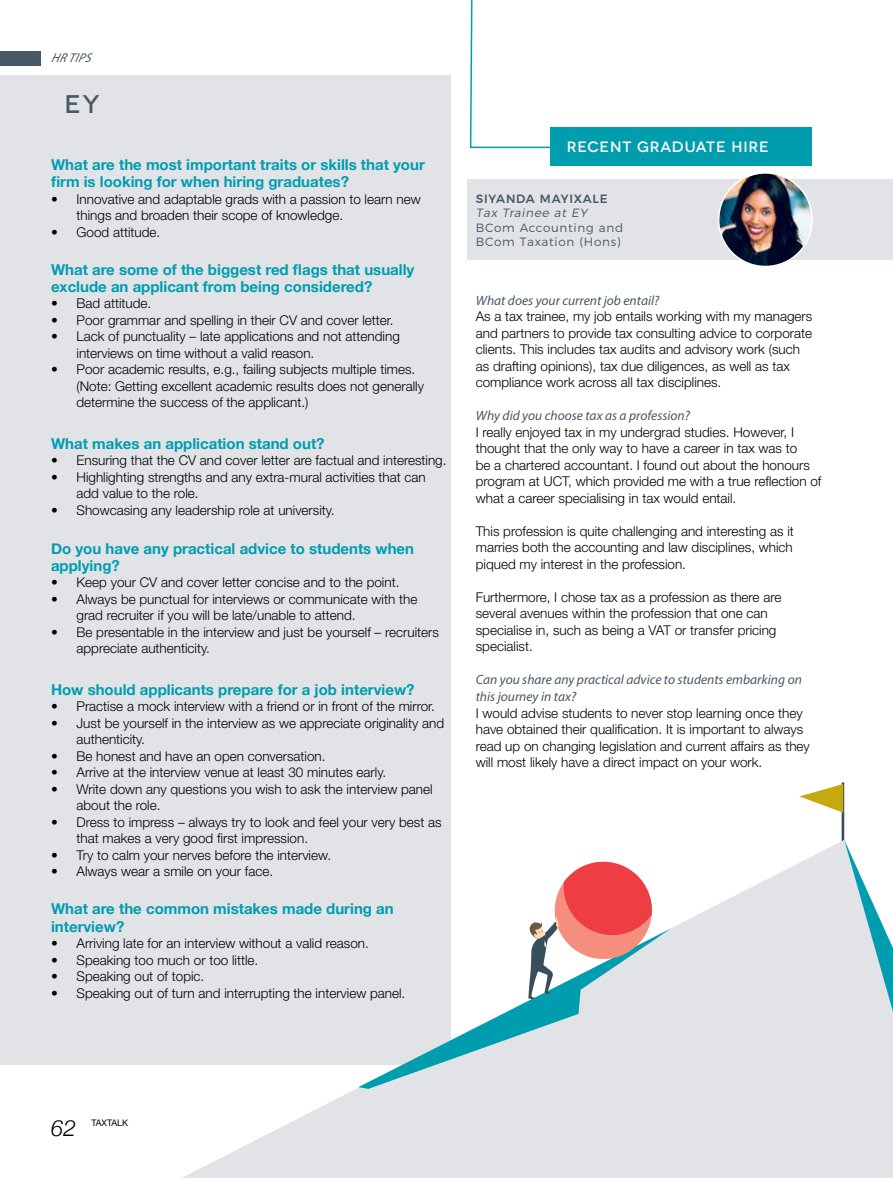
<style>
.page{position:relative;width:893px;height:1178px;background:#fff}
.page>*{position:absolute;margin:0;border:0;box-sizing:border-box;transform-origin:0 0}
.t1{font:500 25.5px "Novecentowide";color:#485865}
.t2{font:italic 300 22.5px "Helvetica Neue";color:#000}
.t3{font:700 15px/17.2px "Helvetica Neue";color:#009daf}
.t4{font:500 15px "Novecentowide";letter-spacing:.06em;color:#fff}
.t5{font:300 13.5px/16.5px "Helvetica Neue";color:#000}
.t6{font:italic 13.5px/17.2px "Myriad Pro";color:#485865}
.t7{font:italic 12.75px "Myriad Pro";color:#485865}
.t8{font:300 12px/14.4px "Montserrat";letter-spacing:.06em;color:#485865}
.t9{font:500 12px "Montserrat";letter-spacing:.06em;color:#485865}
.t10{font:italic 300 12px "Montserrat";color:#485865}
.t11{font:9px "Helvetica Neue";color:#000}
</style>
<div class="page">
<div style="left:0;top:75px;width:450px;height:989px;background:#e1e3e7"></div>
<div style="left:468px;top:179px;width:425px;height:80px;background:#e1e3e7"></div>
<div style="left:551px;top:127px;width:261px;height:39px;background:#009daf"></div>
<svg style="left:469px;top:0;width:82px;height:149px"></svg>
<hr style="left:842px;top:782px;width:2px;height:65px;background:#384f5a">
<svg style="left:799px;top:784px;width:44px;height:29px"></svg>
<svg style="left:182px;top:840px;width:711px;height:338px;fill:#e1e3e7"></svg>
<svg style="left:358px;top:928px;width:313px;height:161px;fill:#e1e3e7"></svg>
<svg style="left:844px;top:840px;width:49px;height:172px"></svg>
<svg style="left:528px;top:859px;width:127px;height:140px"></svg>
<img style="left:719px;top:173px;width:93px;height:93px;border-radius:47px">
<div style="left:718px;top:172px;width:95px;height:95px;border:2px solid #fff;border-radius:50%"></div>
<div style="left:0;top:51px;width:40px;height:15px;background:#485865"></div>
<p class="t7" style="left:51px;top:49px;width:45px">HRTIPS</p>
<h1 class="t1" style="left:64px;top:89px;width:37px">ey</h1>
<p class="t3" style="left:51px;top:156px;width:375px">What are the most important traits or skills that your firm is looking for when hiring graduates?</p>
<p class="t5" style="left:77px;top:190px;width:346px;text-indent:-26px">• Innovative and adaptable grads with a passion to learn new things and broaden their scope of knowledge.</p>
<p class="t5" style="left:51px;top:223px;width:111px">• Good attitude.</p>
<p class="t3" style="left:51px;top:261px;width:365px">What are some of the biggest red flags that usually exclude an applicant from being considered?</p>
<p class="t5" style="left:51px;top:294px;width:102px">• Bad attitude.</p>
<p class="t5" style="left:51px;top:311px;width:344px">• Poor grammar and spelling in their CV and cover letter.</p>
<p class="t5" style="left:77px;top:327px;width:325px;text-indent:-26px">• Lack of punctuality – late applications and not attending interviews on time without a valid reason.</p>
<p class="t5" style="left:77px;top:360px;width:349px;text-indent:-26px">• Poor academic results, e.g., failing subjects multiple times. (Note: Getting excellent academic results does not generally determine the success of the applicant.)</p>
<p class="t3" style="left:51px;top:435px;width:275px">What makes an application stand out?</p>
<p class="t5" style="left:51px;top:451px;width:397px">• Ensuring that the CV and cover letter are factual and interesting.</p>
<p class="t5" style="left:77px;top:468px;width:351px;text-indent:-26px">• Highlighting strengths and any extra-mural activities that can add value to the role.</p>
<p class="t5" style="left:51px;top:501px;width:285px">• Showcasing any leadership role at university.</p>
<p class="t3" style="left:51px;top:540px;width:365px">Do you have any practical advice to students when applying?</p>
<p class="t5" style="left:51px;top:573px;width:350px">• Keep your CV and cover letter concise and to the point.</p>
<p class="t5" style="left:77px;top:590px;width:342px;text-indent:-26px">• Always be punctual for interviews or communicate with the grad recruiter if you will be late/unable to attend.</p>
<p class="t5" style="left:77px;top:623px;width:364px;text-indent:-26px">• Be presentable in the interview and just be yourself – recruiters appreciate authenticity.</p>
<p class="t3" style="left:51px;top:681px;width:365px">How should applicants prepare for a job interview?</p>
<p class="t5" style="left:51px;top:697px;width:385px">• Practise a mock interview with a friend or in front of the mirror.</p>
<p class="t5" style="left:77px;top:714px;width:369px;text-indent:-26px">• Just be yourself in the interview as we appreciate originality and authenticity.</p>
<p class="t5" style="left:51px;top:747px;width:276px">• Be honest and have an open conversation.</p>
<p class="t5" style="left:51px;top:763px;width:337px">• Arrive at the interview venue at least 30 minutes early.</p>
<p class="t5" style="left:77px;top:780px;width:358px;text-indent:-26px">• Write down any questions you wish to ask the interview panel about the role.</p>
<p class="t5" style="left:77px;top:813px;width:367px;text-indent:-26px">• Dress to impress – always try to look and feel your very best as that makes a very good first impression.</p>
<p class="t5" style="left:51px;top:846px;width:282px">• Try to calm your nerves before the interview.</p>
<p class="t5" style="left:51px;top:862px;width:224px">• Always wear a smile on your face.</p>
<p class="t3" style="left:51px;top:901px;width:344px">What are the common mistakes made during an interview?</p>
<p class="t5" style="left:51px;top:934px;width:319px">• Arriving late for an interview without a valid reason.</p>
<p class="t5" style="left:51px;top:951px;width:209px">• Speaking too much or too little.</p>
<p class="t5" style="left:51px;top:967px;width:155px">• Speaking out of topic.</p>
<p class="t5" style="left:51px;top:984px;width:356px">• Speaking out of turn and interrupting the interview panel.</p>
<p class="t4" style="left:567px;top:138px;width:203px">RECENT GRADUATE HIRE</p>
<p class="t9" style="left:476px;top:189px;width:133px">SIYANDA MAYIXALE</p>
<p class="t10" style="left:476px;top:204px;width:116px">Tax Trainee at EY</p>
<p class="t8" style="left:476px;top:219px;width:149px">BCom Accounting and<br>BCom Taxation (Hons)</p>
<p class="t6" style="left:476px;top:291px;width:185px">What does your current job entail?</p>
<p class="t5" style="left:476px;top:307px;width:338px">As a tax trainee, my job entails working with my managers and partners to provide tax consulting advice to corporate clients. This includes tax audits and advisory work (such as drafting opinions), tax due diligences, as well as tax compliance work across all tax disciplines.</p>
<p class="t6" style="left:476px;top:407px;width:216px">Why did you choose tax as a profession?</p>
<p class="t5" style="left:476px;top:423px;width:347px">I really enjoyed tax in my undergrad studies. However, I thought that the only way to have a career in tax was to<br>be a chartered accountant. I found out about the honours program at UCT, which provided me with a true reflection of what a career specialising in tax would entail.</p>
<p class="t5" style="left:476px;top:522px;width:320px;text-align:justify">This profession is quite challenging and interesting as it marries both the accounting and law disciplines, which piqued my interest in the profession.</p>
<p class="t5" style="left:476px;top:588px;width:307px">Furthermore, I chose tax as a profession as there are several avenues within the profession that one can specialise in, such as being a VAT or transfer pricing specialist.</p>
<p class="t6" style="left:476px;top:670px;width:328px">Can you share any practical advice to students embarking on this journey in tax?</p>
<p class="t5" style="left:476px;top:704px;width:336px">I would advise students to never stop learning once they have obtained their qualification. It is important to always read up on changing legislation and current affairs as they will most likely have a direct impact on your work.</p>
<h2 class="t2" style="left:51px;top:1110px;width:27px">62</h2>
<p class="t11" style="left:91px;top:1116px;width:38px">TAXTALK</p>
</div>
